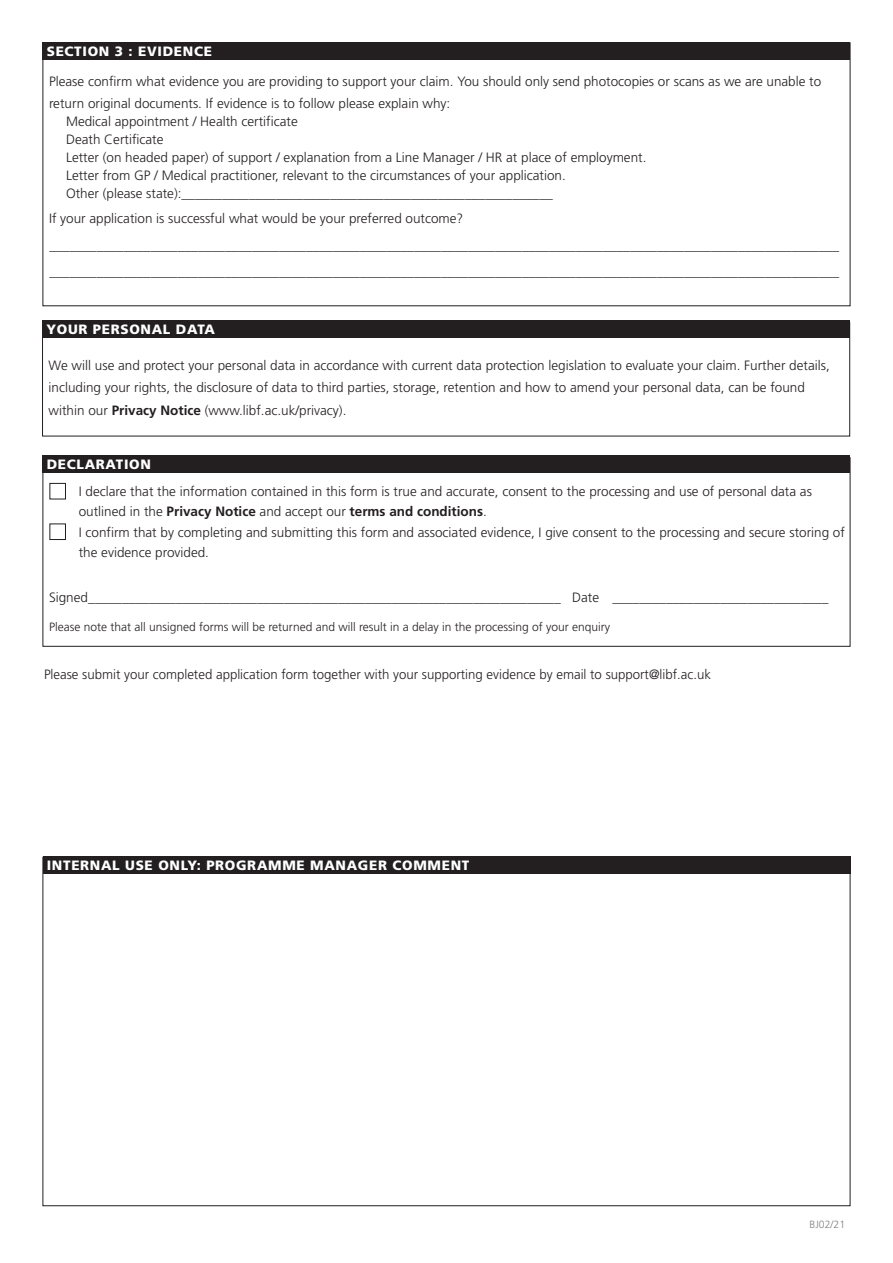
<style>
.page{position:relative;width:893px;height:1263px;background:#fff}
.page>*{position:absolute;margin:0;border:0;box-sizing:border-box;transform-origin:0 0}
.t1{font:300 13.5px/18px "Frutiger";color:#231f20}
.t2{font:900 13.5px "Frutiger";letter-spacing:.05em;color:#fff}
.t3{font:300 12px "Frutiger";color:#231f20}
.t4{font:900 10.5px "Frutiger";letter-spacing:.05em;color:#fff}
.t5{font:300 10.5px "Frutiger";color:#808285}
.s1{font-weight:700}
.s2{color:#fff}
</style>
<div class="page">
<div style="left:43px;top:857px;width:807px;height:17px;background:#231f20"></div>
<div style="left:43px;top:43px;width:807px;height:17px;background:#231f20"></div>
<div style="left:42px;top:321px;width:808px;height:17px;background:#231f20"></div>
<div style="left:43px;top:456px;width:807px;height:17px;background:#231f20"></div>
<p class="t2" style="left:47px;top:46px;width:167px">SECTION 3 : EVIDENCE</p>
<p class="t4" style="left:49px;top:46px;width:84px">YOUR DETAILS</p>
<p class="t1" style="left:49px;top:71px;width:774px;line-height:22.5px">Please confirm what evidence you are providing to support your claim. You should only send photocopies or scans as we are unable to return original documents. If evidence is to follow please explain why:</p>
<p class="t1" style="left:66px;top:114px;width:582px">Medical appointment / Health certificate<br>Death Certificate<br>Letter (on headed paper) of support / explanation from a Line Manager / HR at place of employment.<br>Letter from GP / Medical practitioner, relevant to the circumstances of your application.<br>Other (please state):_______________________________________________________</p>
<p class="t1" style="left:49px;top:206px;width:792px;line-height:26.7px">If your application is successful what would be your preferred outcome? _____________________________________________________________________________________________________________________ _____________________________________________________________________________________________________________________</p>
<p class="t2" style="left:46px;top:324px;width:170px">YOUR PERSONAL DATA</p>
<p class="t1" style="left:49px;top:355px;width:783px;line-height:22.5px">We will use and protect your personal data in accordance with current data protection legislation to evaluate your claim. Further details, including your rights, the disclosure of data to third parties, storage, retention and how to amend your personal data, can be found within our <span class="s1">Privacy Notice</span> (www.libf.ac.uk/privacy).</p>
<p class="t2" style="left:47px;top:459px;width:106px">DECLARATION</p>
<p class="t1" style="left:79px;top:482px;width:735px;line-height:20.2px;text-indent:-30px"><span class="s2">■</span> I declare that the information contained in this form is true and accurate, consent to the processing and use of personal data as outlined in the <span class="s1">Privacy Notice</span> and accept our <span class="s1">terms and conditions</span>.</p>
<p class="t1" style="left:79px;top:523px;width:768px;line-height:20.2px;text-indent:-30px"><span class="s2">■</span> I confirm that by completing and submitting this form and associated evidence, I give consent to the processing and secure storing of the evidence provided.</p>
<p class="t1" style="left:49px;top:589px;width:781px">Signed______________________________________________________________________ Date ________________________________</p>
<p class="t3" style="left:49px;top:622px;width:563px">Please note that all unsigned forms will be returned and will result in a delay in the processing of your enquiry</p>
<p class="t1" style="left:44px;top:666px;width:669px">Please submit your completed application form together with your supporting evidence by email to support@libf.ac.uk</p>
<p class="t2" style="left:47px;top:860px;width:424px">INTERNAL USE ONLY: PROGRAMME MANAGER COMMENT</p>
<p class="t4" style="left:49px;top:861px;width:84px">YOUR DETAILS</p>
<p class="t5" style="left:810px;top:1219px;width:37px">BJ02/21</p>
</div>
